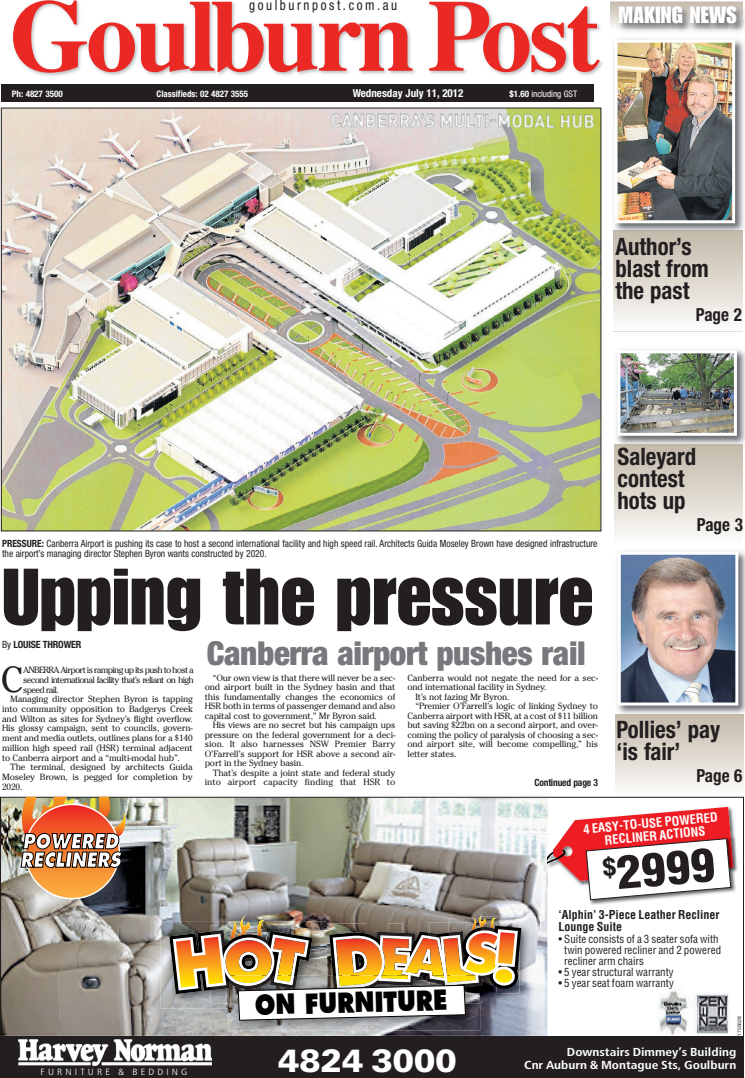
<style>
.page{position:relative;width:745px;height:1078px;background:#fff}
.page>*{position:absolute;margin:0;border:0;box-sizing:border-box;transform-origin:0 0}
.t1{font:700 102px "Times";letter-spacing:-.03em;color:#ea2924}
.t2{font:78px "Impact";color:#231f20}
.t3{font:44.3px "Helvetica Condensed Black+RPWHLZ";color:#231f20;scale:1.1 1}
.t4{font:36px "Cheltenham";color:#231f20}
.t5{font:900 condensed 33px "Helvetica Neue";letter-spacing:-.01em;color:#76787b}
.t6{font:32px "Univers Black+KEOHYO";color:#fff}
.t7{font:26.9px "Futura Extra Bold+NTOBCO";color:#000;scale:.85 1}
.t8{font:700 condensed 24px/22px "Helvetica Neue";color:#231f20;scale:.95 1}
.t9{font:23px "Impact";letter-spacing:.015em;color:#fff}
.t10{font:20.1px/18.5px "Futura Extra Bold Oblique+KHKRHI";letter-spacing:-.005em;color:#fff;scale:.85 1}
.t11{font:700 condensed 18px "Helvetica Neue";color:#231f20;scale:.95 1}
.t12{font:condensed 14px "Helvetica Neue";letter-spacing:.195em;color:#231f20;scale:.93 1}
.t13{font:12.6px/12.8px "Helvetica Condensed Bold+GITYIN";color:#fff;text-align:center}
.t14{font:12px/12px "Helvetica Condensed Bold+GITYIN";color:#231f20}
.t15{font:11.6px/13px "Frutiger Bold Cn+NFPWDX";color:#fff;text-align:right;scale:1.16 1}
.t16{font:11px/11px "Helvetica Condensed+BYIOFR";color:#231f20}
.t17{font:700 condensed 11px "Helvetica Neue";color:#fff}
.t18{font:condensed 10px/10px "Helvetica Neue";color:#231f20;scale:.95 1}
.t19{font:700 condensed 10px "Helvetica Neue";letter-spacing:-.02em;color:#231f20}
.t20{font:700 condensed 10px "Helvetica Neue";letter-spacing:-.02em;color:#231f20;scale:.95 1}
.t21{font:9px/9.5px "Cheltenham";letter-spacing:-.02em;color:#231f20;text-align:justify}
.t22{font:9px "Cheltenham";letter-spacing:-.085em;color:#231f20}
.t23{font:700 condensed 9px "Helvetica Neue";color:#fff}
.t24{font:condensed 9px "Helvetica Neue";color:#fff}
.t25{font:9px "Frutiger Light Cn+XRQXUB";letter-spacing:.3em;color:#fff;scale:1.16 1}
.t26{font:5px "Helvetica Neue Roman+QTNFGH";color:#231f20}
.s1{font-weight:700}
.s2{font-weight:400}
</style>
<div class="page">
<img style="left:0;top:0;width:603px;height:123px">
<div style="left:1px;top:85px;width:592px;height:17px;background:#231f20"></div>
<img style="left:3px;top:110px;width:595px;height:419px">
<img style="left:610px;top:1px;width:134px;height:50px">
<img style="left:610px;top:2px;width:132px;height:27px">
<img style="left:613px;top:51px;width:131px;height:185px">
<img style="left:610px;top:35px;width:36px;height:88px">
<img style="left:618px;top:44px;width:112px;height:175px">
<div style="left:614px;top:40px;width:120px;height:183px;border:3px solid #fff"></div>
<img style="left:614px;top:349px;width:130px;height:100px">
<img style="left:621px;top:354px;width:111px;height:77px">
<div style="left:617px;top:350px;width:119px;height:85px;border:3px solid #fff"></div>
<img style="left:615px;top:551px;width:129px;height:167px">
<img style="left:621px;top:555px;width:112px;height:146px">
<div style="left:617px;top:551px;width:120px;height:154px;border:3px solid #fff"></div>
<img style="left:2px;top:798px;width:545px;height:236px">
<div style="left:0;top:796px;width:743px;height:240px;border:1px solid #231f20"></div>
<div style="left:0;top:1036px;width:743px;height:41px;background:#231f20"></div>
<img style="left:19px;top:1039px;width:193px;height:26px">
<svg style="left:25px;top:804px;width:94px;height:94px;background:#f89f3c"></svg>
<img style="left:20px;top:796px;width:108px;height:72px">
<img style="left:160px;top:920px;width:9px;height:88px">
<img style="left:526px;top:916px;width:9px;height:86px">
<img style="left:228px;top:1020px;width:252px;height:10px">
<img style="left:169px;top:913px;width:357px;height:107px">
<img style="left:657px;top:988px;width:73px;height:46px">
<img style="left:546px;top:805px;width:191px;height:80px">
<img style="left:589px;top:837px;width:146px;height:67px">
<svg style="left:547px;top:806px;width:185px;height:94px"></svg>
<h3 class="t12" style="left:249px;top:0;width:160px">goulburnpost.com.au</h3>
<h1 class="t1" style="left:9px;top:-1px;width:591px">Goulburn Post</h1>
<p class="t23" style="left:12px;top:91px;width:52px">Ph: 4827 3500</p>
<p class="t23" style="left:156px;top:91px;width:93px">Classifieds: 02 4827 3555</p>
<p class="t17" style="left:352px;top:89px;width:112px">Wednesday July 11, 2012</p>
<p class="t24" style="left:509px;top:91px;width:69px"><span class="s1">$1.60</span> including GST</p>
<h3 class="t9" style="left:618px;top:7px;width:119px">MAKING NEWS</h3>
<h3 class="t8" style="left:615px;top:237px;width:100px">Author’s blast from the past</h3>
<h3 class="t11" style="left:695px;top:308px;width:50px">Page 2</h3>
<p class="t18" style="left:2px;top:539px;width:627px"><span class="s1">PRESSURE:</span> Canberra Airport is pushing its case to host a second international facility and high speed rail. Architects Guida Moseley Brown have designed infrastructure the airport’s managing director Stephen Byron wants constructed by 2020.</p>
<h2 class="t2" style="left:2px;top:568px;width:592px">Upping the pressure</h2>
<h3 class="t5" style="left:206px;top:641px;width:380px">Canberra airport pushes rail</h3>
<p class="t19" style="left:2px;top:641px;width:81px"><span class="s2">By</span> LOUISE THROWER</p>
<h3 class="t4" style="left:1px;top:666px;width:25px">C</h3>
<p class="t22" style="left:23px;top:666px;width:172px">ANBERRA Airport is ramping up its push to host a</p>
<p class="t21" style="left:204px;top:673px;width:192px;text-indent:8px">“Our own view is that there will never be a sec&shy;ond airport built in the Sydney basin and that this fundamentally changes the economics of HSR both in terms of passenger demand and also capital cost to government,” Mr Byron said.</p>
<p class="t21" style="left:204px;top:721px;width:192px;text-indent:8px">His views are no secret but his campaign ups pressure on the federal government for a deci&shy;sion. It also harnesses NSW Premier Barry O’Farrell’s support for HSR above a second air&shy;port in the Sydney basin.</p>
<p class="t21" style="left:204px;top:768px;width:192px;text-align:right">That’s despite a joint state and federal study into airport capacity finding that HSR to</p>
<p class="t21" style="left:407px;top:673px;width:192px">Canberra would not negate the need for a sec-</p>
<p class="t21" style="left:407px;top:683px;width:140px">ond international facility in Sydney.</p>
<p class="t21" style="left:415px;top:692px;width:96px">It’s not fazing Mr Byron.</p>
<p class="t21" style="left:415px;top:702px;width:184px">“Premier O’Farrell’s logic of linking Sydney to</p>
<p class="t21" style="left:407px;top:711px;width:192px">Canberra airport with HSR, at a cost of $11 billion</p>
<p class="t21" style="left:407px;top:721px;width:192px">but saving $22bn on a second airport, and over-</p>
<p class="t21" style="left:407px;top:730px;width:192px">coming the policy of paralysis of choosing a sec-</p>
<p class="t21" style="left:407px;top:740px;width:192px">ond airport site, will become compelling,” his</p>
<p class="t21" style="left:407px;top:749px;width:51px">letter states.</p>
<p class="t20" style="left:534px;top:778px;width:68px">Continued page 3</p>
<p class="t22" style="left:23px;top:676px;width:172px">second international facility that’s reliant on high</p>
<p class="t22" style="left:23px;top:686px;width:37px">speed rail.</p>
<p class="t21" style="left:10px;top:695px;width:184px">Managing director Stephen Byron is tapping</p>
<p class="t21" style="left:2px;top:705px;width:192px">into community opposition to Badgerys Creek</p>
<p class="t21" style="left:2px;top:714px;width:192px">and Wilton as sites for Sydney’s flight overflow.</p>
<p class="t21" style="left:2px;top:724px;width:192px">His glossy campaign, sent to councils, govern-</p>
<p class="t21" style="left:2px;top:734px;width:192px">ment and media outlets, outlines plans for a $140</p>
<p class="t21" style="left:2px;top:743px;width:192px">million high speed rail (HSR) terminal adjacent</p>
<p class="t21" style="left:2px;top:753px;width:179px">to Canberra airport and a “multi-modal hub”.</p>
<p class="t21" style="left:10px;top:763px;width:184px">The terminal, designed by architects Guida</p>
<p class="t21" style="left:2px;top:772px;width:192px">Moseley Brown, is pegged for completion by</p>
<p class="t21" style="left:2px;top:782px;width:22px">2020.</p>
<h3 class="t8" style="left:617px;top:447px;width:84px">Saleyard contest hots up</h3>
<h3 class="t11" style="left:696px;top:518px;width:50px">Page 3</h3>
<h3 class="t8" style="left:616px;top:720px;width:111px">Pollies’ pay ‘is fair’</h3>
<h3 class="t11" style="left:696px;top:769px;width:50px">Page 6</h3>
<h3 class="t10" style="left:20px;top:831px;width:120px">POWERED<br>RECLINERS</h3>
<p class="t25" style="left:41px;top:1066px;width:128px">FURNITURE &amp; BEDDING</p>
<h3 class="t13" style="left:582px;top:822px;width:136px;rotate:-5deg">4 EASY-TO-USE POWERED<br>RECLINER ACTIONS</h3>
<h3 class="t7" style="left:254px;top:986px;width:228px;rotate:-1deg">ON FURNITURE</h3>
<h3 class="t3" style="left:600px;top:845px;width:103px;rotate:-5deg"><sup>$</sup>2999</h3>
<h3 class="t14" style="left:558px;top:908px;width:162px">‘Alphin’ 3-Piece Leather Recliner<br>Lounge Suite</h3>
<p class="t16" style="left:564px;top:933px;width:158px;text-indent:-6px">• Suite consists of a 3 seater sofa with twin powered recliner and 2 powered recliner arm chairs</p>
<p class="t16" style="left:558px;top:966px;width:116px">• 5 year structural warranty</p>
<p class="t16" style="left:558px;top:977px;width:117px">• 5 year seat foam warranty</p>
<p class="t26" style="left:735px;top:1035px;width:21px;rotate:-90deg">1755628</p>
<h3 class="t6" style="left:278px;top:1040px;width:180px">4824 3000</h3>
<p class="t15" style="left:524px;top:1045px;width:184px">Downstairs Dimmey’s Building<br>Cnr Auburn &amp; Montague Sts, Goulburn</p>
</div>
